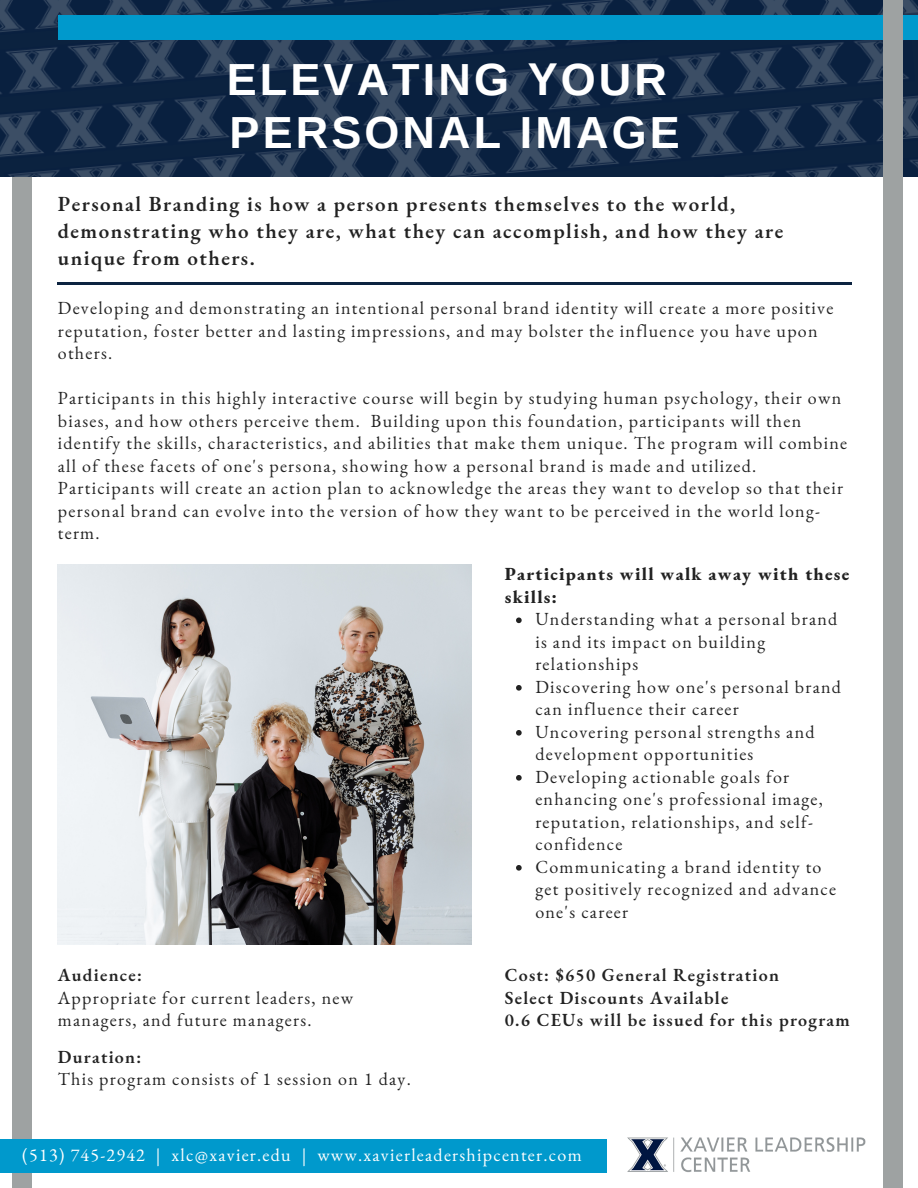
<style>
.page{position:relative;width:918px;height:1188px;background:#fff}
.page>*{position:absolute;margin:0;border:0;box-sizing:border-box;transform-origin:0 0}
.t1{font:700 45px "Arimo";letter-spacing:.07em;color:#fff}
.t2{font:600 21px/27px "EB Garamond";letter-spacing:.07em;color:#222}
.t3{font:18px/22.5px "EB Garamond";letter-spacing:.07em;color:#222}
.t4{font:600 18px "EB Garamond";letter-spacing:.07em;color:#222}
.t5{font:18px "EB Garamond";letter-spacing:.07em;color:#fff}
.t6{font:800 18px/22.5px "EB Garamond";letter-spacing:.07em;color:#222}
</style>
<div class="page">
<div style="left:13px;top:0;width:19px;height:1188px;background:#9ea2a2"></div>
<img style="left:58px;top:564px;width:414px;height:381px">
<svg style="left:0;top:0;width:918px;height:177px;background:#182d4a"></svg>
<div style="left:58px;top:15px;width:860px;height:25px;background:#09c"></div>
<div style="left:884px;top:0;width:19px;height:1188px;background:#9ea2a2"></div>
<div style="left:0;top:1139px;width:606px;height:34px;background:#09c"></div>
<img style="left:627px;top:1137px;width:239px;height:35px">
<hr style="left:58px;top:282px;width:794px;height:3px;background:#0c2340">
<svg style="left:516px;top:618px;width:6px;height:5px"></svg>
<svg style="left:516px;top:685px;width:6px;height:6px"></svg>
<svg style="left:516px;top:730px;width:6px;height:6px"></svg>
<svg style="left:516px;top:775px;width:6px;height:6px"></svg>
<svg style="left:516px;top:865px;width:6px;height:6px"></svg>
<p class="t1" style="left:227px;top:55px;width:442px">ELEVATING YOUR</p>
<p class="t1" style="left:230px;top:108px;width:452px">PERSONAL IMAGE</p>
<p class="t2" style="left:58px;top:190px;width:727px">Personal Branding is how a person presents themselves to the world, demonstrating who they are, what they can accomplish, and how they are unique from others.</p>
<p class="t3" style="left:58px;top:297px;width:777px">Developing and demonstrating an intentional personal brand identity will create a more positive reputation, foster better and lasting impressions, and may bolster the influence you have upon others.</p>
<p class="t3" style="left:58px;top:387px;width:791px">Participants in this highly interactive course will begin by studying human psychology, their own biases, and how others perceive them. Building upon this foundation, participants will then identify the skills, characteristics, and abilities that make them unique. The program will combine all of these facets of one's persona, showing how a personal brand is made and utilized.<br>Participants will create an action plan to acknowledge the areas they want to develop so that their personal brand can evolve into the version of how they want to be perceived in the world long&shy;term.</p>
<p class="t6" style="left:505px;top:563px;width:346px">Participants will walk away with these skills:</p>
<p class="t4" style="left:58px;top:963px;width:86px">Audience:</p>
<p class="t3" style="left:58px;top:986px;width:297px">Appropriate for current leaders, new managers, and future managers.</p>
<p class="t4" style="left:58px;top:1045px;width:85px">Duration:</p>
<p class="t3" style="left:58px;top:1068px;width:354px">This program consists of 1 session on 1 day.</p>
<p class="t3" style="left:535px;top:608px;width:303px">Understanding what a personal brand is and its impact on building relationships</p>
<p class="t3" style="left:535px;top:675px;width:307px">Discovering how one's personal brand can influence their career</p>
<p class="t3" style="left:535px;top:720px;width:281px">Uncovering personal strengths and development opportunities</p>
<p class="t3" style="left:535px;top:765px;width:289px">Developing actionable goals for enhancing one's professional image, reputation, relationships, and self&shy;confidence</p>
<p class="t3" style="left:535px;top:855px;width:302px">Communicating a brand identity to get positively recognized and advance one's career</p>
<p class="t4" style="left:505px;top:963px;width:276px">Cost: $650 General Registration</p>
<p class="t4" style="left:505px;top:986px;width:225px">Select Discounts Available</p>
<p class="t4" style="left:505px;top:1008px;width:347px">0.6 CEUs will be issued for this program</p>
<p class="t5" style="left:22px;top:1143px;width:561px">(513) 745-2942 | xlc@xavier.edu | www.xavierleadershipcenter.com</p>
</div>
